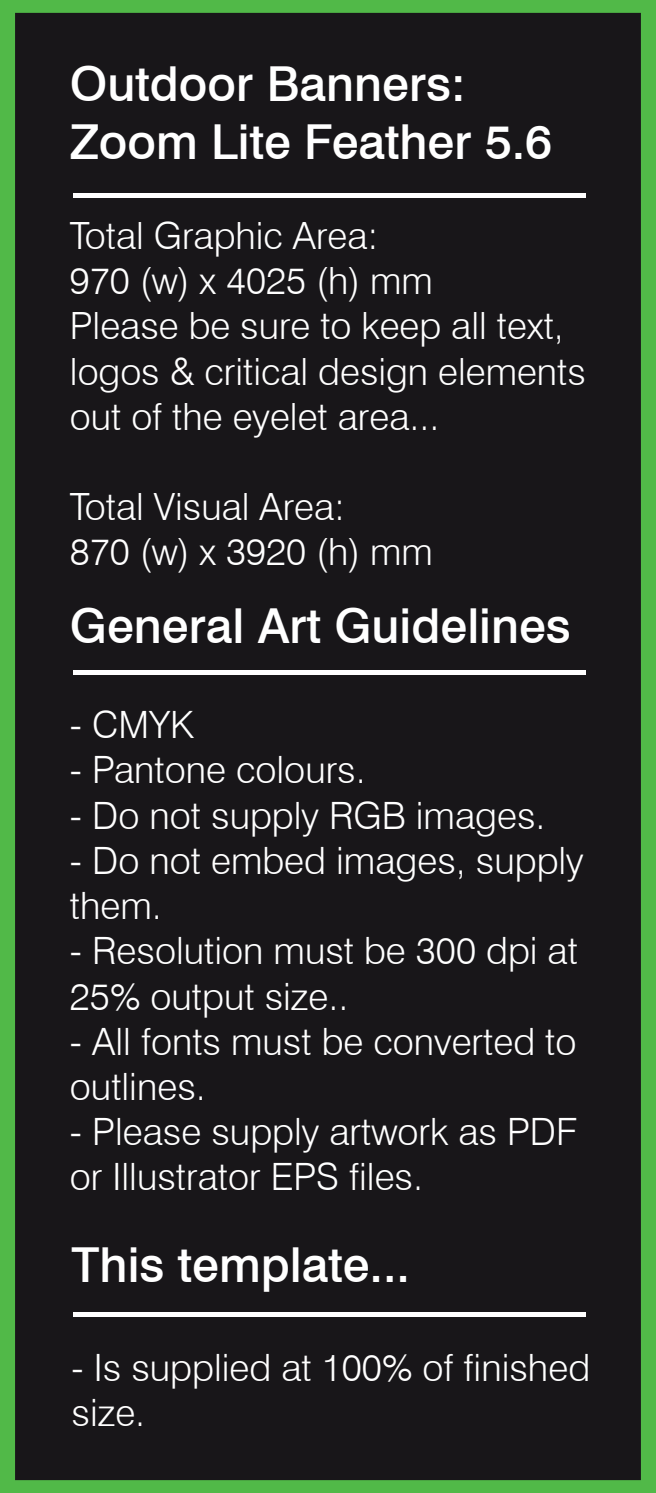
<style>
.page{position:relative;width:656px;height:1493px;background:#fff}
.page>*{position:absolute;margin:0;border:0;box-sizing:border-box;transform-origin:0 0}
.t1{font:500 48.22px/57.8px "Swiss 721 BT";color:#fff}
.t2{font:300 37.65px/45.2px "Swiss 721 BT";color:#fff}
.t3{font:300 37.5px/45px "Swiss 721 BT";color:#fff}
</style>
<div class="page">
<div style="left:0;top:0;width:656px;height:1492px;background:#181619"></div>
<hr style="left:73px;top:194px;width:512px;height:4px;background:#fff">
<hr style="left:73px;top:670px;width:513px;height:4px;background:#fff">
<div style="left:73px;top:1311px;width:513px;height:5px;background:#fff"></div>
<p class="t1" style="left:70px;top:55px;width:483px">Outdoor Banners:<br>Zoom Lite Feather 5.6</p>
<p class="t3" style="left:70px;top:213px;width:517px">Total Graphic Area:<br>970 (w) x 4025 (h) mm<br>Please be sure to keep all text, logos &amp; critical design elements out of the eyelet area...</p>
<p class="t3" style="left:70px;top:483px;width:364px">Total Visual Area:<br>870 (w) x 3920 (h) mm</p>
<p class="t1" style="left:70px;top:596px;width:502px">General Art Guidelines</p>
<p class="t2" style="left:70px;top:702px;width:126px">- CMYK</p>
<p class="t2" style="left:70px;top:747px;width:297px">- Pantone colours.</p>
<p class="t2" style="left:70px;top:792px;width:477px">- Do not supply RGB images.</p>
<p class="t2" style="left:70px;top:837px;width:515px">- Do not embed images, supply them.</p>
<p class="t2" style="left:70px;top:928px;width:509px">- Resolution must be 300 dpi at<br>25% output size..</p>
<p class="t2" style="left:70px;top:1018px;width:508px">- All fonts must be converted to outlines.</p>
<p class="t2" style="left:70px;top:1108px;width:509px">- Please supply artwork as PDF or Illustrator EPS files.</p>
<p class="t1" style="left:72px;top:1234px;width:340px">This template...</p>
<p class="t2" style="left:72px;top:1344px;width:520px">- Is supplied at 100% of finished size.</p>
</div>
